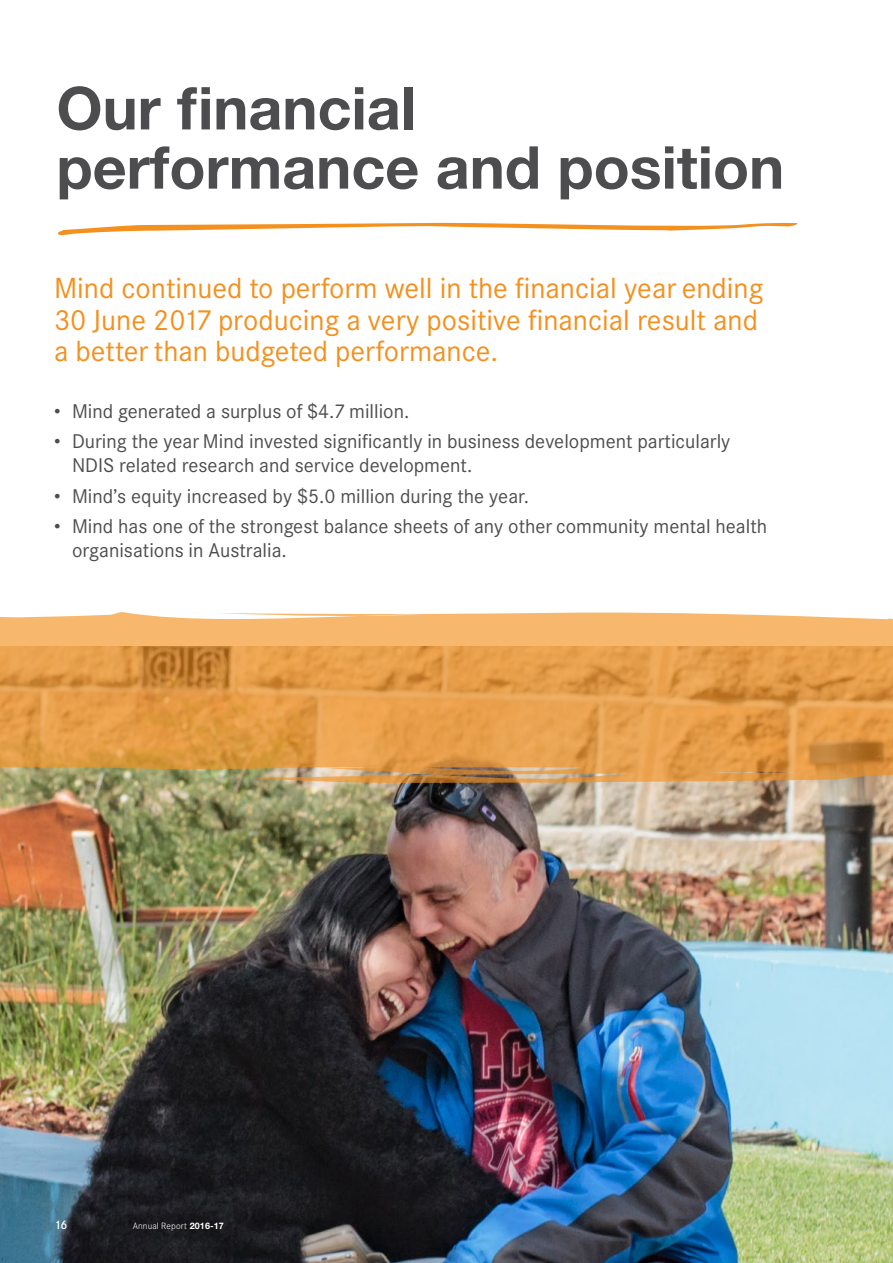
<style>
.page{position:relative;width:893px;height:1263px;background:#fff}
.page>*{position:absolute;margin:0;border:0;box-sizing:border-box;transform-origin:0 0}
.t1{font:700 59.25px/59.2px "Helvetica Neue LT Std";color:#4d4d4f}
.t2{font:28.5px/31.5px "Corporate SBQ";color:#f4901d}
.t3{font:19.5px/24px "Corporate SBQ";color:#4d4d4f}
.t4{font:500 12px "Corporate SBQ";color:#fff}
.t5{font:300 9px "Corporate SBQ";letter-spacing:.01em;color:#fff}
.s1{font-family:"Helvetica Neue LT Std";font-weight:700}
</style>
<div class="page">
<img style="left:0;top:783px;width:893px;height:480px">
<svg style="left:58px;top:222px;width:739px;height:14px"></svg>
<svg style="left:0;top:612px;width:893px;height:171px;background:#e3a153"></svg>
<h1 class="t1" style="left:57px;top:77px;width:729px">Our financial performance and position</h1>
<h2 class="t2" style="left:54px;top:273px;width:711px">Mind continued to perform well in the financial year ending<br>30 June 2017 producing a very positive financial result and a better than budgeted performance.</h2>
<p class="t3" style="left:54px;top:399px;width:357px">• Mind generated a surplus of $4.7 million.</p>
<p class="t3" style="left:72px;top:430px;width:660px;text-indent:-18px">• During the year Mind invested significantly in business development particularly<br>NDIS related research and service development.</p>
<p class="t3" style="left:54px;top:484px;width:477px">• Mind’s equity increased by $5.0 million during the year.</p>
<p class="t3" style="left:72px;top:514px;width:697px;text-indent:-18px">• Mind has one of the strongest balance sheets of any other community mental health organisations in Australia.</p>
<p class="t4" style="left:54px;top:1218px;width:15px">16</p>
<p class="t5" style="left:133px;top:1220px;width:93px">Annual Report <span class="s1">2016-17</span></p>
</div>
